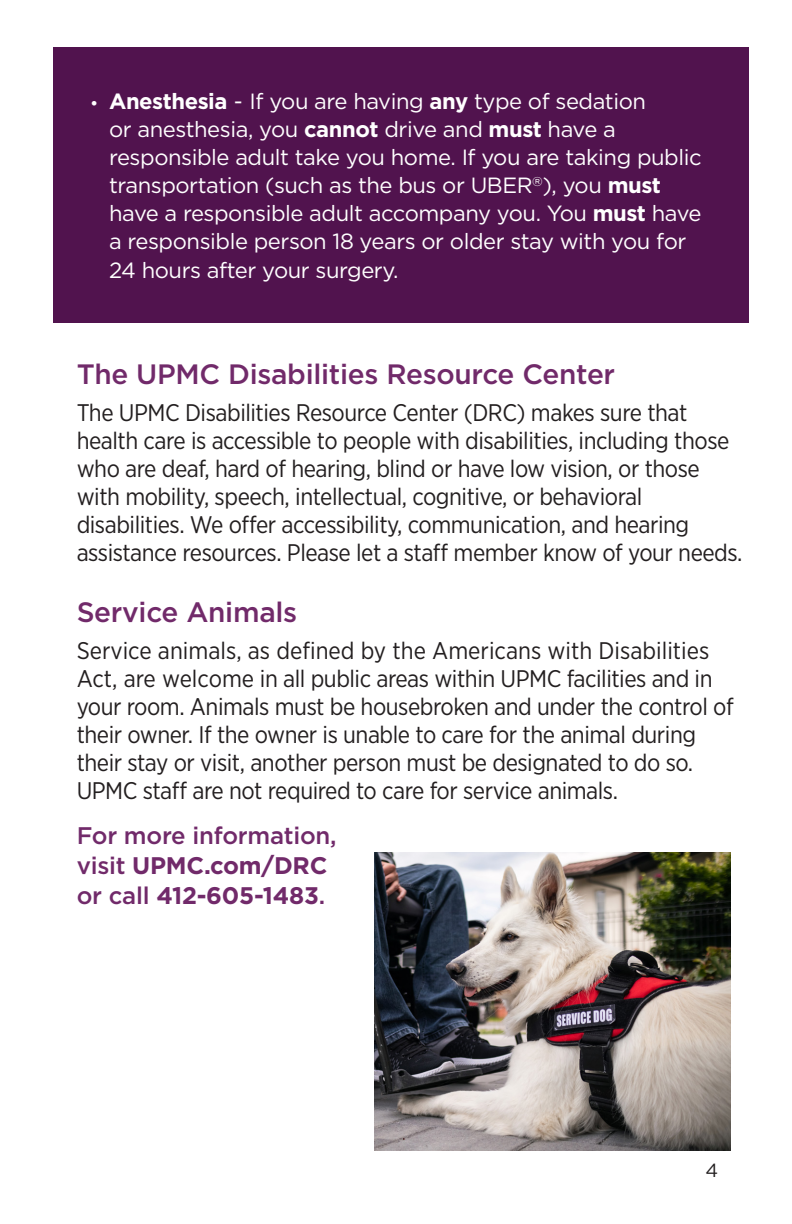
<style>
.page{position:relative;width:792px;height:1224px;background:#fff}
.page>*{position:absolute;margin:0;border:0;box-sizing:border-box;transform-origin:0 0}
.Section_Heads_5_5x8{font:500 28px "Gotham";letter-spacing:-.01em;color:#712a6a}
.Body_Copy_Brochure_P{font:24px/28px "Gotham Narrow";letter-spacing:-.02em;color:#231f20}
.Call_to_action{font:500 24px/30px "Gotham";letter-spacing:-.01em;color:#712a6a}
.t1{font:22px/28.2px "Gotham";letter-spacing:-.02em;color:#fff}
.t2{font:19px "Gotham";color:#231f20}
.s1{font-family:"Myriad Pro"}
.s2{font-weight:700}
</style>
<div class="page">
<img style="left:375px;top:853px;width:355px;height:297px">
<div style="left:54px;top:47px;width:695px;height:276px;background:#51134e"></div>
<p class="t1" style="left:109px;top:87px;width:594px;text-indent:-18px"><span class="s1">•</span> <span class="s2">Anesthesia</span> - If you are having <span class="s2">any</span> type of sedation<br>or anesthesia, you <span class="s2">cannot</span> drive and <span class="s2">must</span> have a responsible adult take you home. If you are taking public transportation (such as the bus or UBER<sup>®</sup>), you <span class="s2">must </span>have a responsible adult accompany you. You <span class="s2">must</span> have a responsible person 18 years or older stay with you for 24 hours after your surgery.</p>
<p class="Section_Heads_5_5x8" style="left:77px;top:359px;width:540px">The UPMC Disabilities Resource Center</p>
<p class="Body_Copy_Brochure_P" style="left:77px;top:399px;width:667px">The UPMC Disabilities Resource Center (DRC) makes sure that health care is accessible to people with disabilities, including those who are deaf, hard of hearing, blind or have low vision, or those with mobility, speech, intellectual, cognitive, or behavioral disabilities. We offer accessibility, communication, and hearing assistance resources. Please let a staff member know of your needs.</p>
<p class="Section_Heads_5_5x8" style="left:77px;top:596px;width:222px">Service Animals</p>
<p class="Body_Copy_Brochure_P" style="left:77px;top:636px;width:659px">Service animals, as defined by the Americans with Disabilities Act, are welcome in all public areas within UPMC facilities and in your room. Animals must be housebroken and under the control of their owner. If the owner is unable to care for the animal during their stay or visit, another person must be designated to do so.<br>UPMC staff are not required to care for service animals.</p>
<p class="Call_to_action" style="left:77px;top:820px;width:261px">For more information, visit <span class="s2">UPMC.com/DRC </span>or call <span class="s2">412-605-1483</span>.</p>
<p class="t2" style="left:706px;top:1160px;width:14px">4</p>
</div>
